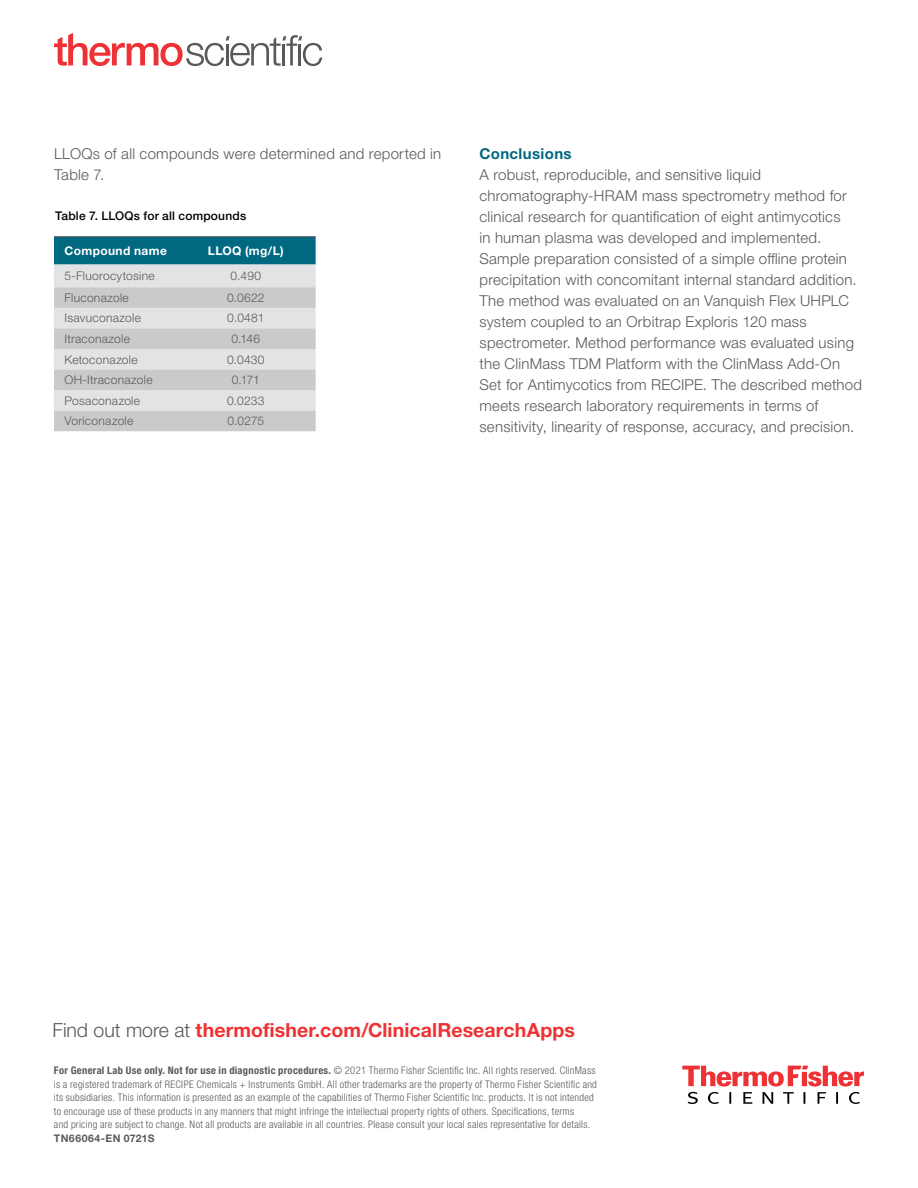
<style>
.page{position:relative;width:918px;height:1188px;background:#fff}
.page>*{position:absolute;margin:0;border:0;box-sizing:border-box;transform-origin:0 0}
.t1{font:700 19.5px "Helvetica Neue LTW1 G";letter-spacing:.005em;color:#ee3134}
.t2{font:300 15px/21px "Helvetica Neue LTW1 G";letter-spacing:.015em;color:#58595b}
.t3{font:700 15px "Helvetica Neue LTW1 G";letter-spacing:.025em;color:#006880}
.t4{font:300 12px "Helvetica Neue LTW1 G";letter-spacing:.025em;color:#58595b}
.t5{font:500 12px "Helvetica Neue LTW1 G";letter-spacing:.015em;color:#000}
.t6{font:700 12px "Helvetica Neue LTW1 G";letter-spacing:.03em;color:#fff}
.t7{font:300 condensed 10.5px/13.5px "Helvetica Neue LTW1 G";letter-spacing:.025em;color:#58595b}
.t8{font:700 10.5px "Helvetica Neue LTW1 G";letter-spacing:.04em;color:#58595b}
.s1{font-weight:300;color:#58595b}
.s2{font-weight:700}
</style>
<div class="page">
<svg style="left:682px;top:1066px;width:182px;height:38px"></svg>
<svg style="left:54px;top:33px;width:268px;height:33px"></svg>
<svg style="left:54px;top:237px;width:262px;height:194px;background:#b7c7cb"></svg>
<hr style="left:54px;top:236px;width:122px;height:1px;background:#58595b">
<hr style="left:176px;top:236px;width:140px;height:1px;background:#58595b">
<p class="t2" style="left:54px;top:143px;width:389px">LLOQs of all compounds were determined and reported in<br>Table 7.</p>
<p class="t5" style="left:55px;top:209px;width:193px">Table 7. LLOQs for all compounds</p>
<p class="t6" style="left:64px;top:243px;width:104px">Compound name</p>
<p class="t6" style="left:208px;top:243px;width:77px">LLOQ (mg/L)</p>
<p class="t4" style="left:64px;top:269px;width:92px">5-Fluorocytosine</p>
<p class="t4" style="left:231px;top:269px;width:32px">0.490</p>
<p class="t4" style="left:64px;top:290px;width:66px">Fluconazole</p>
<p class="t4" style="left:227px;top:290px;width:39px">0.0622</p>
<p class="t4" style="left:64px;top:311px;width:78px">Isavuconazole</p>
<p class="t4" style="left:227px;top:311px;width:39px">0.0481</p>
<p class="t4" style="left:64px;top:331px;width:67px">Itraconazole</p>
<p class="t4" style="left:232px;top:331px;width:30px">0.146</p>
<p class="t4" style="left:64px;top:352px;width:75px">Ketoconazole</p>
<p class="t4" style="left:227px;top:352px;width:39px">0.0430</p>
<p class="t4" style="left:64px;top:373px;width:90px">OH-Itraconazole</p>
<p class="t4" style="left:232px;top:373px;width:29px">0.171</p>
<p class="t4" style="left:64px;top:393px;width:77px">Posaconazole</p>
<p class="t4" style="left:227px;top:393px;width:39px">0.0233</p>
<p class="t4" style="left:64px;top:414px;width:70px">Voriconazole</p>
<p class="t4" style="left:228px;top:414px;width:38px">0.0275</p>
<p class="t3" style="left:480px;top:144px;width:94px">Conclusions</p>
<p class="t2" style="left:480px;top:164px;width:384px">A robust, reproducible, and sensitive liquid chromatography-HRAM mass spectrometry method for clinical research for quantification of eight antimycotics<br>in human plasma was developed and implemented.<br>Sample preparation consisted of a simple offline protein precipitation with concomitant internal standard addition.<br>The method was evaluated on an Vanquish Flex UHPLC system coupled to an Orbitrap Exploris 120 mass spectrometer. Method performance was evaluated using the ClinMass TDM Platform with the ClinMass Add-On Set for Antimycotics from RECIPE. The described method meets research laboratory requirements in terms of sensitivity, linearity of response, accuracy, and precision.</p>
<h1 class="t1" style="left:53px;top:1018px;width:524px"><span class="s1">Find out more at</span> thermofisher.com/ClinicalResearchApps</h1>
<p class="t7" style="left:54px;top:1064px;width:544px"><span class="s2">For General Lab Use only. Not for use in diagnostic procedures.</span> © 2021 Thermo Fisher Scientific Inc. All rights reserved. ClinMass is a registered trademark of RECIPE Chemicals + Instruments GmbH. All other trademarks are the property of Thermo Fisher Scientific and its subsidiaries. This information is presented as an example of the capabilities of Thermo Fisher Scientific Inc. products. It is not intended to encourage use of these products in any manners that might infringe the intellectual property rights of others. Specifications, terms<br>and pricing are subject to change. Not all products are available in all countries. Please consult your local sales representative for details.</p>
<p class="t8" style="left:54px;top:1131px;width:102px">TN66064-EN 0721S</p>
</div>
